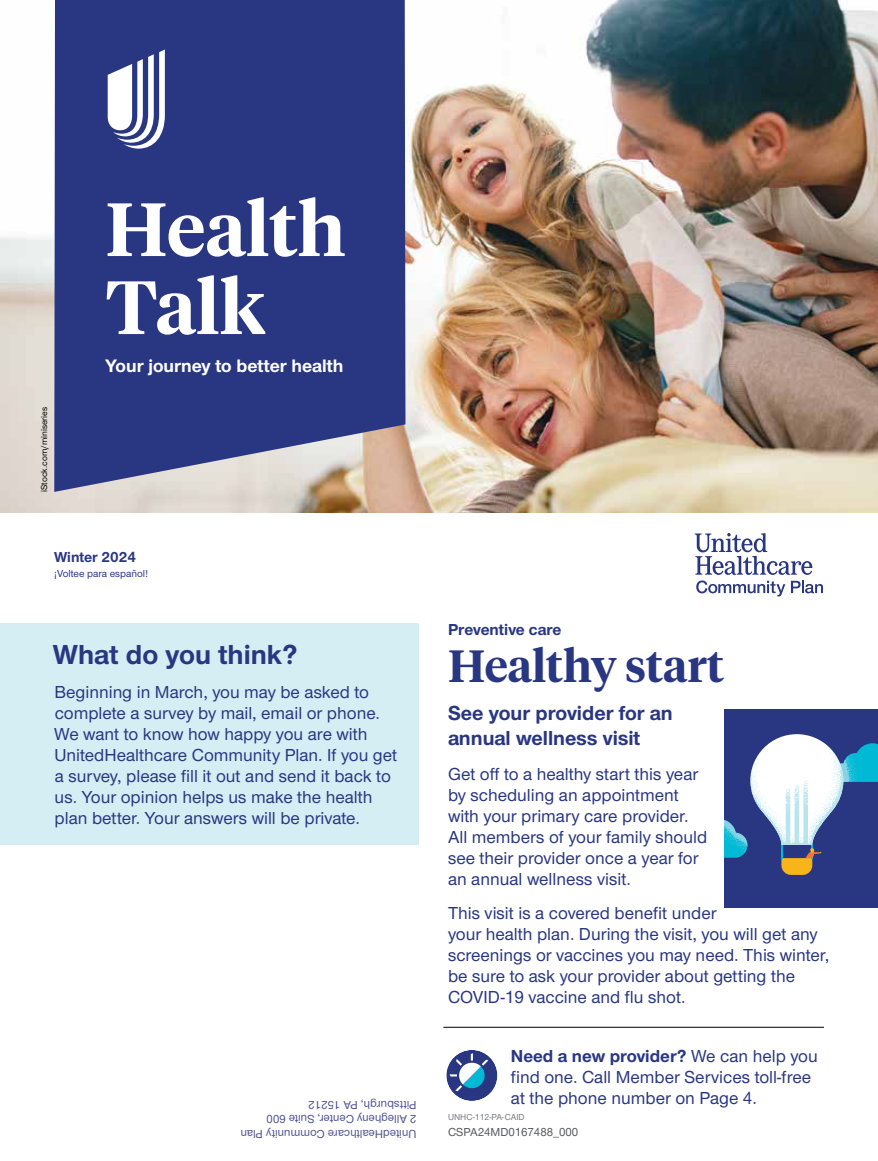
<style>
.page{position:relative;width:878px;height:1161px;background:#fff}
.page>*{position:absolute;margin:0;border:0;box-sizing:border-box;transform-origin:0 0}
.t1{font:600 75px/78px "UHC Serif Headline";color:#fff}
.Hed_serif_secondary_AMC{font:600 45px "UHC Serif Headline";color:#293682}
.Hed_sans_secondary_AMC{font:700 28.5px "UHC Sans";color:#293682}
.Deck_AMC{font:700 21px/25.2px "UHC Sans";color:#293682}
.t2{font:700 18.75px "UHC Sans";color:#fff}
.Sans_no_indent_AMC{font:500 18px/21px "UHC Sans";color:#293682}
.CTA_new_AMC{font:500 18px/21px "UHC Sans";color:#293682}
.tag_category_AMC{font:700 16.5px "UHC Sans";color:#293682}
.t3{font:700 15px "UHC Sans";color:#293682}
.t4{font:500 12px "UHC Sans";color:#4e5292}
.t5{font:500 12px "UHC Sans";color:#58595b}
.t6{font:500 10.5px "UHC Sans";color:#293682}
.Legal_language_AMC{font:500 9px "UHC Sans";color:#000}
.t7{font:500 9px "UHC Sans";color:#797a7d}
.s1{font-weight:700}
</style>
<div class="page">
<img style="left:0;top:0;width:878px;height:513px">
<svg style="left:694px;top:533px;width:129px;height:64px"></svg>
<svg style="left:54px;top:0;width:351px;height:492px;background:#364186"></svg>
<svg style="left:108px;top:50px;width:57px;height:99px"></svg>
<div style="left:0;top:624px;width:418px;height:221px;background:#d5eef4"></div>
<div style="left:446px;top:1050px;width:51px;height:51px;background:#293682;border-radius:50%"></div>
<svg style="left:449px;top:1053px;width:39px;height:38px"></svg>
<hr style="left:443px;top:1027px;width:380px;height:1px;background:#000">
<div style="left:724px;top:709px;width:154px;height:199px;background:#293682"></div>
<svg style="left:724px;top:734px;width:154px;height:141px"></svg>
<p class="Legal_language_AMC" style="left:38px;top:492px;width:87px;rotate:-90deg">iStock.com/miniseries</p>
<p class="t1" style="left:106px;top:187px;width:241px">Health<br>Talk</p>
<p class="t2" style="left:106px;top:353px;width:239px">Your journey to better health</p>
<p class="t3" style="left:54px;top:547px;width:83px">Winter 2024</p>
<p class="t6" style="left:54px;top:567px;width:96px">¡Voltee para español!</p>
<p class="Hed_sans_secondary_AMC" style="left:53px;top:635px;width:246px">What do you think?</p>
<p class="Sans_no_indent_AMC" style="left:54px;top:681px;width:344px">Beginning in March, you may be asked to complete a survey by mail, email or phone.<br>We want to know how happy you are with UnitedHealthcare Community Plan. If you get a survey, please fill it out and send it back to us. Your opinion helps us make the health plan better. Your answers will be private.</p>
<p class="t4" style="left:416px;top:1113px;width:109px;rotate:-180deg">Pittsburgh, PA 15212</p>
<p class="t4" style="left:416px;top:1127px;width:151px;rotate:-180deg">2 Allegheny Center, Suite 600</p>
<p class="t4" style="left:416px;top:1142px;width:177px;rotate:-180deg">UnitedHealthcare Community Plan</p>
<p class="tag_category_AMC" style="left:448px;top:618px;width:115px">Preventive care</p>
<p class="Hed_serif_secondary_AMC" style="left:448px;top:635px;width:277px">Healthy start</p>
<p class="Deck_AMC" style="left:448px;top:700px;width:226px">See your provider for an annual wellness visit</p>
<p class="Sans_no_indent_AMC" style="left:448px;top:763px;width:261px">Get off to a healthy start this year by scheduling an appointment with your primary care provider.<br>All members of your family should see their provider once a year for an annual wellness visit.</p>
<p class="Sans_no_indent_AMC" style="left:448px;top:902px;width:383px">This visit is a covered benefit under<br>your health plan. During the visit, you will get any screenings or vaccines you may need. This winter, be sure to ask your provider about getting the COVID-19 vaccine and flu shot.</p>
<p class="CTA_new_AMC" style="left:511px;top:1045px;width:308px"><span class="s1">Need a new provider?</span> We can help you find one. Call Member Services toll-free at the phone number on Page 4.</p>
<p class="t7" style="left:448px;top:1111px;width:78px">UNHC-112-PA-CAID</p>
<p class="t5" style="left:448px;top:1124px;width:132px">CSPA24MD0167488_000</p>
</div>
